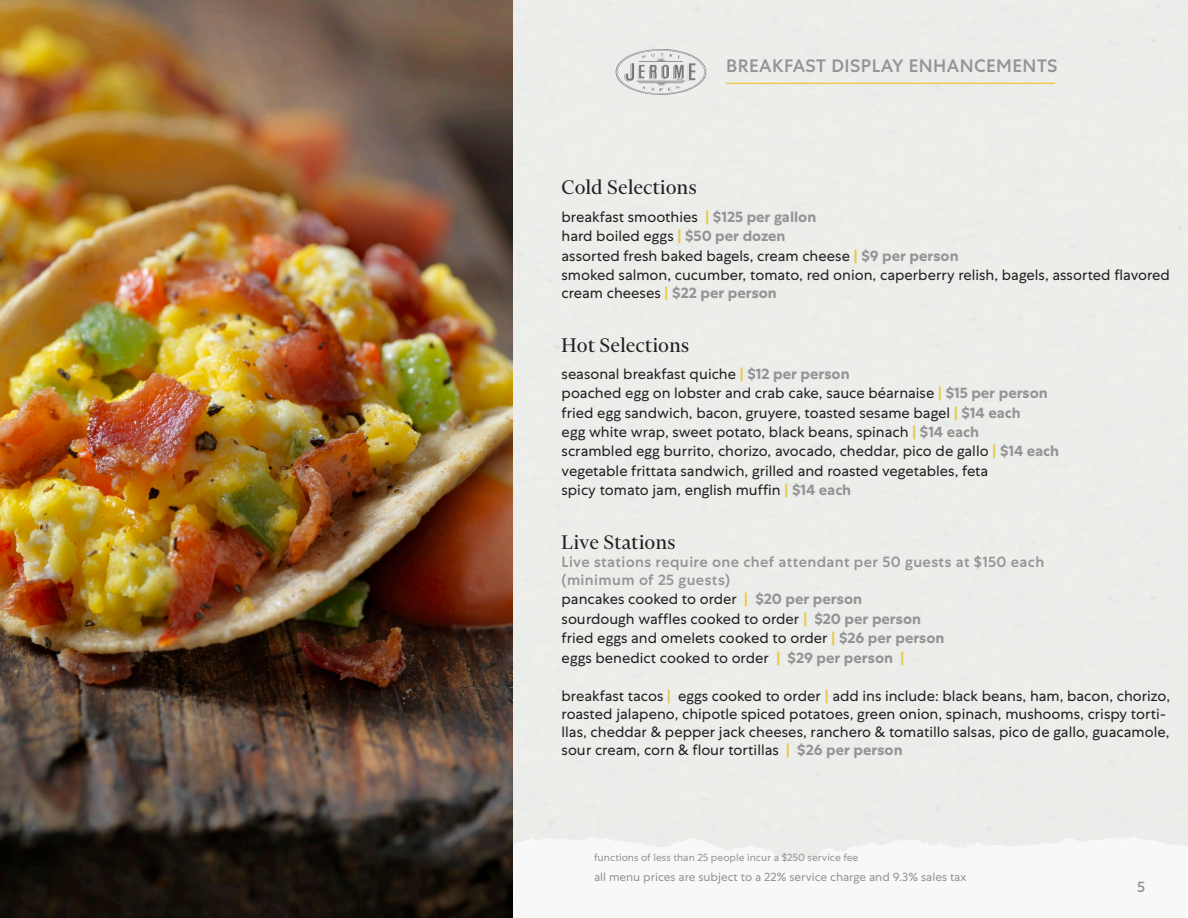
<style>
.page{position:relative;width:1188px;height:918px;background:#fff}
.page>*{position:absolute;margin:0;border:0;box-sizing:border-box;transform-origin:0 0}
.t1{font:22.5px "Financier Display";letter-spacing:.025em;color:#231f20}
.t2{font:500 18px "Centra No 1";letter-spacing:.025em;color:#959494}
.t3{font:15px/18px "Centra No 1";color:#231f20}
.t4{font:500 15px "Centra No 1";letter-spacing:.025em;color:#959494}
.t5{font:12px "Centra No 1";color:#969394}
.t6{font:10.5px "Centra No 1";color:#969394}
.s1{font-weight:700;color:#e7cb53}
.s2{font-weight:700;color:#959494}
</style>
<div class="page">
<div style="left:2px;top:1px;width:1184px;height:917px;background:linear-gradient(to bottom,#eaece9,#eff0ee)"></div>
<img style="left:0;top:0;width:513px;height:918px">
<hr style="left:726px;top:83px;width:329px;height:1px;background:#e7cb53">
<svg style="left:614px;top:49px;width:94px;height:46px;background:#d5d6d5"></svg>
<p class="t2" style="left:726px;top:55px;width:333px">BREAKFAST DISPLAY ENHANCEMENTS</p>
<p class="t1" style="left:562px;top:175px;width:137px">Cold Selections</p>
<p class="t3" style="left:562px;top:208px;width:256px">breakfast smoothies <span class="s1">|</span> <span class="s2">$125 per gallon</span></p>
<p class="t3" style="left:562px;top:227px;width:225px">hard boiled eggs <span class="s1">|</span> <span class="s2">$50 per dozen</span></p>
<p class="t3" style="left:562px;top:247px;width:399px">assorted fresh baked bagels, cream cheese <span class="s1">|</span> <span class="s2">$9 per person</span></p>
<p class="t3" style="left:562px;top:266px;width:610px">smoked salmon, cucumber, tomato, red onion, caperberry relish, bagels, assorted flavored cream cheeses <span class="s1">|</span> <span class="s2">$22 per person</span></p>
<p class="t1" style="left:562px;top:334px;width:129px">Hot Selections</p>
<p class="t3" style="left:562px;top:365px;width:290px">seasonal breakfast quiche <span class="s1">|</span> <span class="s2">$12 per person</span></p>
<p class="t3" style="left:562px;top:384px;width:488px">poached egg on lobster and crab cake, sauce béarnaise <span class="s1">|</span> <span class="s2">$15 per person</span></p>
<p class="t3" style="left:562px;top:403px;width:461px">fried egg sandwich, bacon, gruyere, toasted sesame bagel <span class="s1">|</span> <span class="s2">$14 each</span></p>
<p class="t3" style="left:562px;top:423px;width:419px">egg white wrap, sweet potato, black beans, spinach <span class="s1">|</span> <span class="s2">$14 each</span></p>
<p class="t3" style="left:562px;top:442px;width:499px">scrambled egg burrito, chorizo, avocado, cheddar, pico de gallo <span class="s1">|</span> <span class="s2">$14 each</span></p>
<p class="t3" style="left:562px;top:462px;width:428px">vegetable frittata sandwich, grilled and roasted vegetables, feta</p>
<p class="t3" style="left:562px;top:481px;width:291px">spicy tomato jam, english muffin <span class="s1">|</span> <span class="s2">$14 each</span></p>
<p class="t1" style="left:562px;top:531px;width:115px">Live Stations</p>
<p class="t4" style="left:562px;top:553px;width:484px">Live stations require one chef attendant per 50 guests at $150 each</p>
<p class="t4" style="left:562px;top:571px;width:170px">(minimum of 25 guests)</p>
<p class="t3" style="left:562px;top:590px;width:302px">pancakes cooked to order <span class="s1">|</span> <span class="s2">$20 per person</span></p>
<p class="t3" style="left:562px;top:610px;width:361px">sourdough waffles cooked to order <span class="s1">|</span> <span class="s2">$20 per person</span></p>
<p class="t3" style="left:562px;top:629px;width:384px">fried eggs and omelets cooked to order <span class="s1">|</span> <span class="s2">$26 per person</span></p>
<p class="t3" style="left:562px;top:648px;width:344px">eggs benedict cooked to order <span class="s1">|</span> <span class="s2">$29 per person</span> <span class="s1">|</span></p>
<p class="t3" style="left:562px;top:687px;width:610px">breakfast tacos <span class="s1">|</span> eggs cooked to order <span class="s1">|</span> add ins include: black beans, ham, bacon, chorizo, roasted jalapeno, chipotle spiced potatoes, green onion, spinach, mushooms, crispy torti&shy;llas, cheddar &amp; pepper jack cheeses, ranchero &amp; tomatillo salsas, pico de gallo, guacamole, sour cream, corn &amp; flour tortillas <span class="s1">|</span> <span class="s2">$26 per person</span></p>
<p class="t6" style="left:594px;top:852px;width:266px">functions of less than 25 people incur a $250 service fee</p>
<p class="t5" style="left:594px;top:870px;width:374px">all menu prices are subject to a 22% service charge and 9.3% sales tax</p>
<p class="t4" style="left:1137px;top:878px;width:9px">5</p>
</div>
